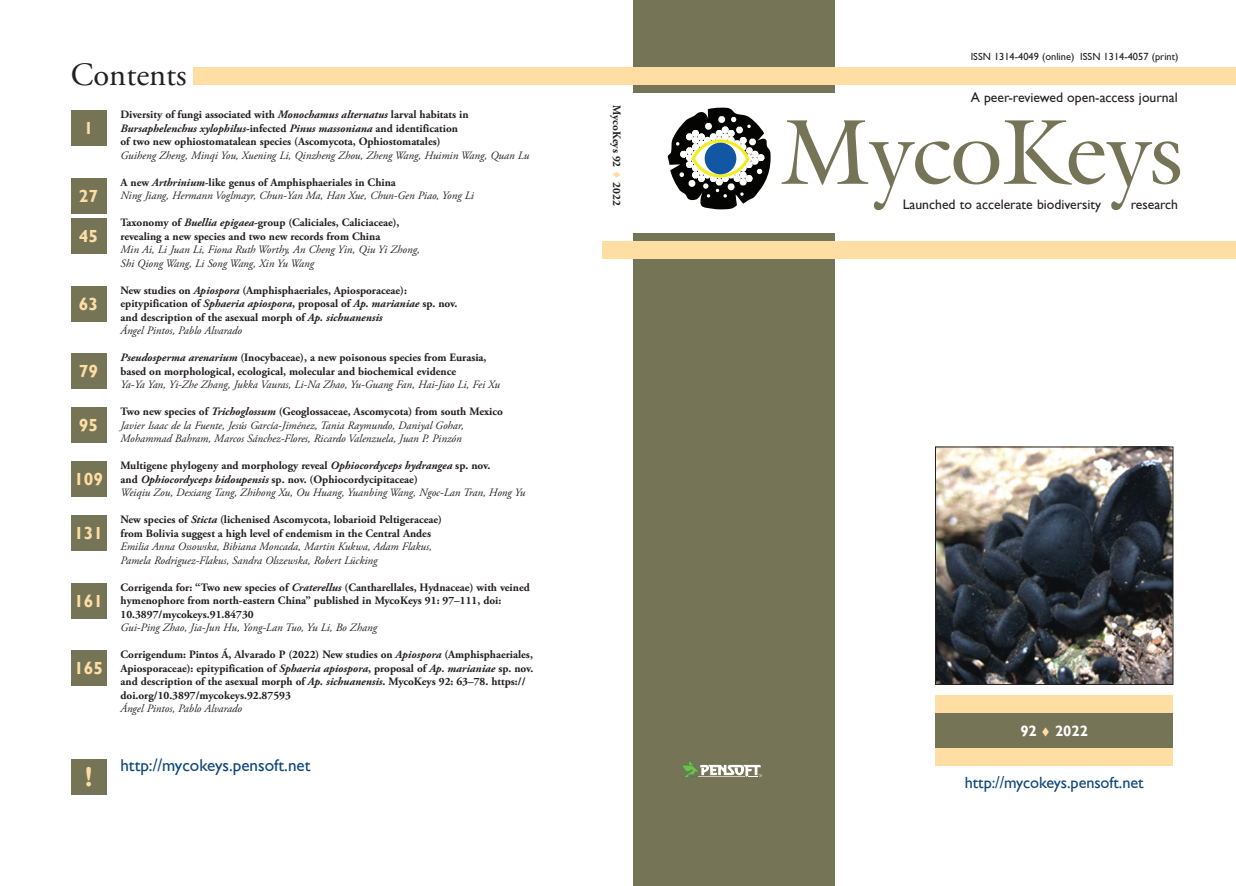
<style>
.page{position:relative;width:1236px;height:886px;background:#fff}
.page>*{position:absolute;margin:0;border:0;box-sizing:border-box;transform-origin:0 0}
.t1{font:91.25px "Galliard IT Cby BT";letter-spacing:-.005em;color:#767457}
.t2{font:32.5px "Adobe Garamond Pro";color:#231f20}
.t3{font:700 27.12px "Gill Sans";color:#ffdea4}
.t4{font:700 17.5px "Gill Sans";color:#ffdea4}
.t5{font:17.12px "Gill Sans";color:#0d467b}
.t6{font:16.25px "Gill Sans";letter-spacing:-.005em;color:#0d467b}
.t7{font:700 15px "Gill Sans";color:#fff}
.t8{font:13.75px "Gill Sans";color:#231f20}
.t9{font:700 11.25px/13.5px "Adobe Garamond Pro";color:#231f20}
.t10{font:italic 11.25px/13.5px "Adobe Garamond Pro";color:#231f20}
.t11{font:10.38px "Gill Sans";color:#231f20}
.s1{font-style:italic}
.s2{font-weight:700;font-style:normal}
.s3{font-weight:700}
.s4{font-weight:400;font-style:italic}
.s5{color:#ffdea4}
</style>
<div class="page">
<div style="left:935px;top:713px;width:238px;height:35px;background:#767457"></div>
<div style="left:633px;top:234px;width:201px;height:652px;background:#767457"></div>
<div style="left:633px;top:0;width:201px;height:92px;background:#767457"></div>
<svg style="left:681px;top:761px;width:81px;height:17px"></svg>
<div style="left:935px;top:695px;width:238px;height:18px;background:#ffdea4"></div>
<div style="left:194px;top:67px;width:1042px;height:18px;background:#ffdea4"></div>
<div style="left:935px;top:748px;width:238px;height:18px;background:#ffdea4"></div>
<div style="left:602px;top:241px;width:634px;height:18px;background:#ffdea4"></div>
<img style="left:937px;top:449px;width:234px;height:234px">
<div style="left:935px;top:447px;width:238px;height:238px;border:1px solid #231f20"></div>
<div style="left:71px;top:110px;width:35px;height:35px;background:#767457"></div>
<div style="left:71px;top:178px;width:35px;height:35px;background:#767457"></div>
<div style="left:71px;top:218px;width:35px;height:36px;background:#767457"></div>
<div style="left:71px;top:286px;width:35px;height:35px;background:#767457"></div>
<div style="left:71px;top:354px;width:35px;height:35px;background:#767457"></div>
<div style="left:71px;top:407px;width:35px;height:36px;background:#767457"></div>
<div style="left:71px;top:461px;width:35px;height:36px;background:#767457"></div>
<div style="left:71px;top:516px;width:35px;height:35px;background:#767457"></div>
<div style="left:71px;top:583px;width:35px;height:35px;background:#767457"></div>
<div style="left:71px;top:650px;width:35px;height:36px;background:#767457"></div>
<div style="left:71px;top:759px;width:35px;height:35px;background:#767457"></div>
<svg style="left:668px;top:107px;width:102px;height:102px"></svg>
<svg style="left:695px;top:143px;width:51px;height:31px"></svg>
<div style="left:704px;top:143px;width:32px;height:31px;background:#1157a3;border-radius:50%"></div>
<h2 class="t2" style="left:71px;top:55px;width:117px">Contents</h2>
<h3 class="t4" style="left:84px;top:117px;width:11px">1</h3>
<p class="t9" style="left:120px;top:108px;width:349px">Diversity of fungi associated with <span class="s1">Monochamus alternatus</span> larval habitats in<br><span class="s1">Bursaphelenchus xylophilus</span>-infected <span class="s1">Pinus massoniana</span> and identification of two new ophiostomatalean species (Ascomycota, Ophiostomatales)</p>
<p class="t10" style="left:120px;top:148px;width:410px">Guiheng Zheng, Minqi You, Xuening Li, Qinzheng Zhou, Zheng Wang, Huimin Wang, Quan Lu</p>
<p class="t10" style="left:120px;top:175px;width:355px"><span class="s2">A new</span> <span class="s3">Arthrinium</span><span class="s2">-like genus of Amphisphaeriales in China<br></span>Ning Jiang, Hermann Voglmayr, Chun-Yan Ma, Han Xue, Chun-Gen Piao, Yong Li</p>
<p class="t9" style="left:120px;top:216px;width:280px">Taxonomy of <span class="s1">Buellia epigaea</span>-group (Caliciales, Caliciaceae), revealing a new species and two new records from China</p>
<p class="t10" style="left:120px;top:243px;width:301px">Min Ai, Li Juan Li, Fiona Ruth Worthy, An Cheng Yin, Qiu Yi Zhong,<br>Shi Qiong Wang, Li Song Wang, Xin Yu Wang</p>
<p class="t9" style="left:120px;top:283px;width:338px">New studies on <span class="s1">Apiospora</span> (Amphisphaeriales, Apiosporaceae): epitypification of <span class="s1">Sphaeria apiospora</span>, proposal of <span class="s1">Ap. marianiae</span> sp. nov. and description of the asexual morph of <span class="s1">Ap. sichuanensis<br></span><span class="s4">Ángel Pintos, Pablo Alvarado</span></p>
<p class="t9" style="left:120px;top:351px;width:367px"><span class="s1">Pseudosperma arenarium</span> (Inocybaceae), a new poisonous species from Eurasia, based on morphological, ecological, molecular and biochemical evidence</p>
<p class="t10" style="left:120px;top:378px;width:381px">Ya-Ya Yan, Yi-Zhe Zhang, Jukka Vauras, Li-Na Zhao, Yu-Guang Fan, Hai-Jiao Li, Fei Xu</p>
<p class="t10" style="left:120px;top:405px;width:384px"><span class="s2">Two new species of</span> <span class="s3">Trichoglossum</span> <span class="s2">(Geoglossaceae, Ascomycota) from south Mexico<br></span>Javier Isaac de la Fuente, Jesús García-Jiménez, Tania Raymundo, Daniyal Gohar,<br>Mohammad Bahram, Marcos Sánchez-Flores, Ricardo Valenzuela, Juan P. Pinzón</p>
<p class="t9" style="left:120px;top:459px;width:406px">Multigene phylogeny and morphology reveal <span class="s1">Ophiocordyceps hydrangea</span> sp. nov.<br>and <span class="s1">Ophiocordyceps bidoupensis</span> sp. nov. (Ophiocordycipitaceae)<br><span class="s4">Weiqiu Zou, Dexiang Tang, Zhihong Xu, Ou Huang, Yuanbing Wang, Ngoc-Lan Tran, Hong Yu</span></p>
<p class="t9" style="left:120px;top:513px;width:323px">New species of <span class="s1">Sticta</span> (lichenised Ascomycota, lobarioid Peltigeraceae) from Bolivia suggest a high level of endemism in the Central Andes</p>
<p class="t10" style="left:120px;top:540px;width:313px">Emilia Anna Ossowska, Bibiana Moncada, Martin Kukwa, Adam Flakus,<br>Pamela Rodriguez-Flakus, Sandra Olszewska, Robert Lücking</p>
<p class="t9" style="left:120px;top:580px;width:411px">Corrigenda for: “Two new species of <span class="s1">Craterellus</span> (Cantharellales, Hydnaceae) with veined hymenophore from north-eastern China” published in MycoKeys 91: 97–111, doi:<br>10.3897/mycokeys.91.84730</p>
<p class="t10" style="left:120px;top:621px;width:258px">Gui-Ping Zhao, Jia-Jun Hu, Yong-Lan Tuo, Yu Li, Bo Zhang</p>
<p class="t9" style="left:120px;top:648px;width:414px">Corrigendum: Pintos Á, Alvarado P (2022) New studies on <span class="s1">Apiospora</span> (Amphisphaeriales, Apiosporaceae): epitypification of <span class="s1">Sphaeria apiospora</span>, proposal of <span class="s1">Ap. marianiae</span> sp. nov. and description of the asexual morph of <span class="s1">Ap. sichuanensis</span>. MycoKeys 92: 63–78. https:// doi.org/10.3897/mycokeys.92.87593</p>
<p class="t10" style="left:120px;top:702px;width:123px">Ángel Pintos, Pablo Alvarado</p>
<h3 class="t4" style="left:79px;top:185px;width:21px">27</h3>
<h3 class="t4" style="left:79px;top:226px;width:21px">45</h3>
<h3 class="t4" style="left:79px;top:293px;width:21px">63</h3>
<h3 class="t4" style="left:79px;top:361px;width:21px">79</h3>
<h3 class="t4" style="left:79px;top:415px;width:21px">95</h3>
<h3 class="t4" style="left:74px;top:469px;width:30px">109</h3>
<h3 class="t4" style="left:74px;top:523px;width:30px">131</h3>
<h3 class="t4" style="left:74px;top:590px;width:30px">161</h3>
<h3 class="t4" style="left:74px;top:658px;width:30px">165</h3>
<h3 class="t3" style="left:85px;top:761px;width:9px">!</h3>
<h3 class="t5" style="left:120px;top:755px;width:192px">http://mycokeys.pensoft.net</h3>
<p class="t9" style="left:623px;top:105px;width:102px;rotate:90deg">MycoKeys 92 <span class="s5">▼</span> 2022</p>
<p class="t11" style="left:970px;top:51px;width:209px">ISSN 1314-4049 (online) ISSN 1314-4057 (print)</p>
<p class="t8" style="left:970px;top:89px;width:208px">A peer-reviewed open-access journal</p>
<h1 class="t1" style="left:783px;top:93px;width:402px">MycoKeys</h1>
<p class="t8" style="left:902px;top:196px;width:200px">Launched to accelerate biodiversity</p>
<p class="t8" style="left:1130px;top:196px;width:49px">research</p>
<h3 class="t7" style="left:1020px;top:722px;width:69px">92 <span class="s5">▼</span> 2022</h3>
<h3 class="t6" style="left:965px;top:773px;width:180px">http://mycokeys.pensoft.net</h3>
</div>
